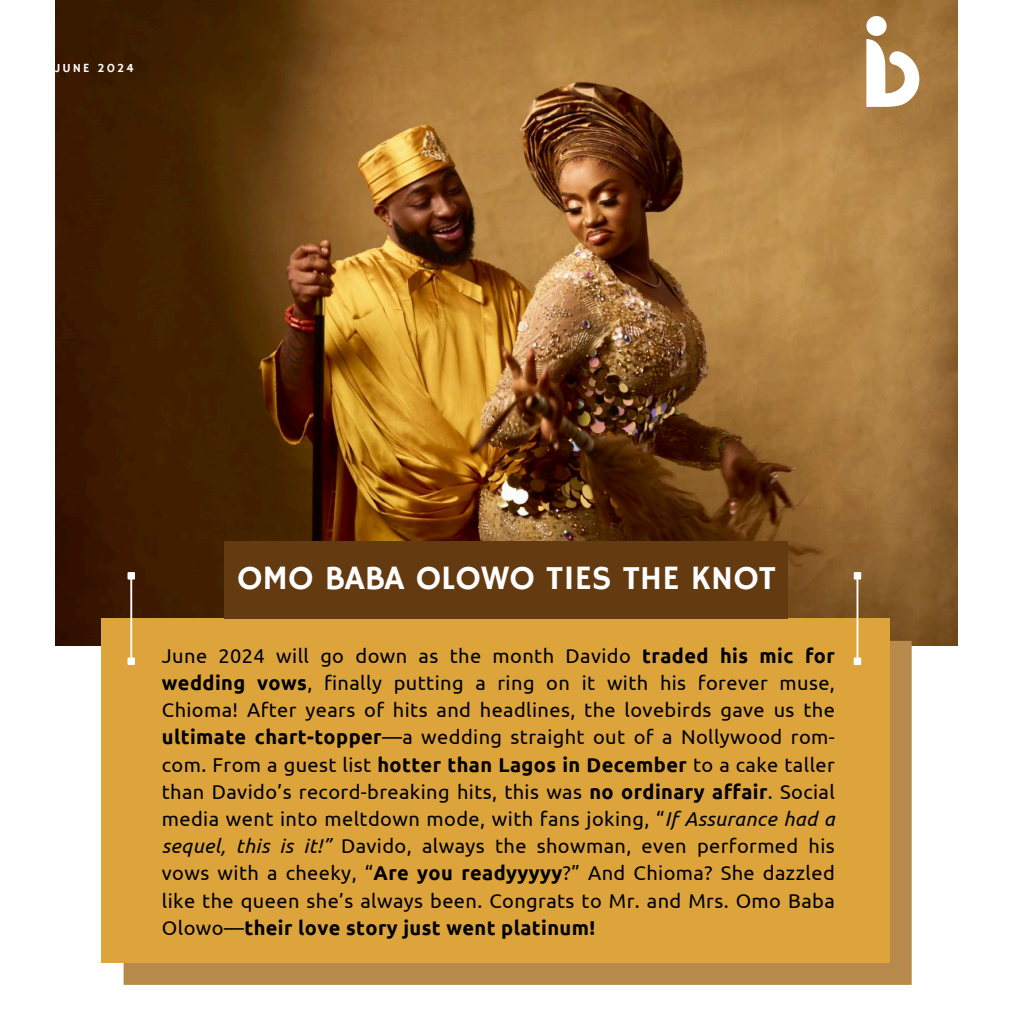
<style>
.page{position:relative;width:1013px;height:1013px;background:#fff}
.page>*{position:absolute;margin:0;border:0;box-sizing:border-box;transform-origin:0 0}
.t1{font:34px "Hammersmith One";color:#fff}
.t2{font:20px/27.2px "Ubuntu";letter-spacing:.02em;color:#000;text-align:justify}
.t3{font:12.5px "Hammersmith One";letter-spacing:.16em;color:#fff}
.s1{font-weight:700}
.s2{font-style:italic}
</style>
<div class="page">
<img style="left:55px;top:0;width:902px;height:645px">
<div style="left:124px;top:641px;width:787px;height:343px;background:#b7894b"></div>
<div style="left:101px;top:618px;width:788px;height:344px;background:#dca43a"></div>
<hr style="left:130px;top:579px;width:2px;height:78px;background:#fff">
<div style="left:127px;top:657px;width:8px;height:8px;border:2px solid #fff"></div>
<div style="left:127px;top:572px;width:8px;height:7px;border:2px solid #fff"></div>
<hr style="left:856px;top:579px;width:2px;height:78px;background:#fff">
<div style="left:853px;top:657px;width:8px;height:8px;border:2px solid #fff"></div>
<div style="left:853px;top:572px;width:8px;height:7px;border:2px solid #fff"></div>
<div style="left:225px;top:541px;width:563px;height:77px;background:#643a11"></div>
<img style="left:835px;top:0;width:107px;height:124px">
<p class="t3" style="left:55px;top:61px;width:80px">JUNE 2024</p>
<p class="t1" style="left:237px;top:558px;width:540px">OMO BABA OLOWO TIES THE KNOT</p>
<p class="t2" style="left:162px;top:641px;width:674px">June 2024 will go down as the month Davido <span class="s1">traded his mic for wedding vows</span>, finally putting a ring on it with his forever muse, Chioma! After years of hits and headlines, the lovebirds gave us the <span class="s1">ultimate chart-topper</span>—a wedding straight out of a Nollywood rom&shy;com. From a guest list <span class="s1">hotter than Lagos in December</span> to a cake taller than Davido’s record-breaking hits, this was <span class="s1">no ordinary affair</span>. Social media went into meltdown mode, with fans joking, “<span class="s2">If Assurance had a sequel, this is it!”</span> Davido, always the showman, even performed his vows with a cheeky, “<span class="s1">Are you readyyyyy</span>?” And Chioma? She dazzled like the queen she’s always been. Congrats to Mr. and Mrs. Omo Baba Olowo—<span class="s1">their love story just went platinum!</span></p>
</div>
